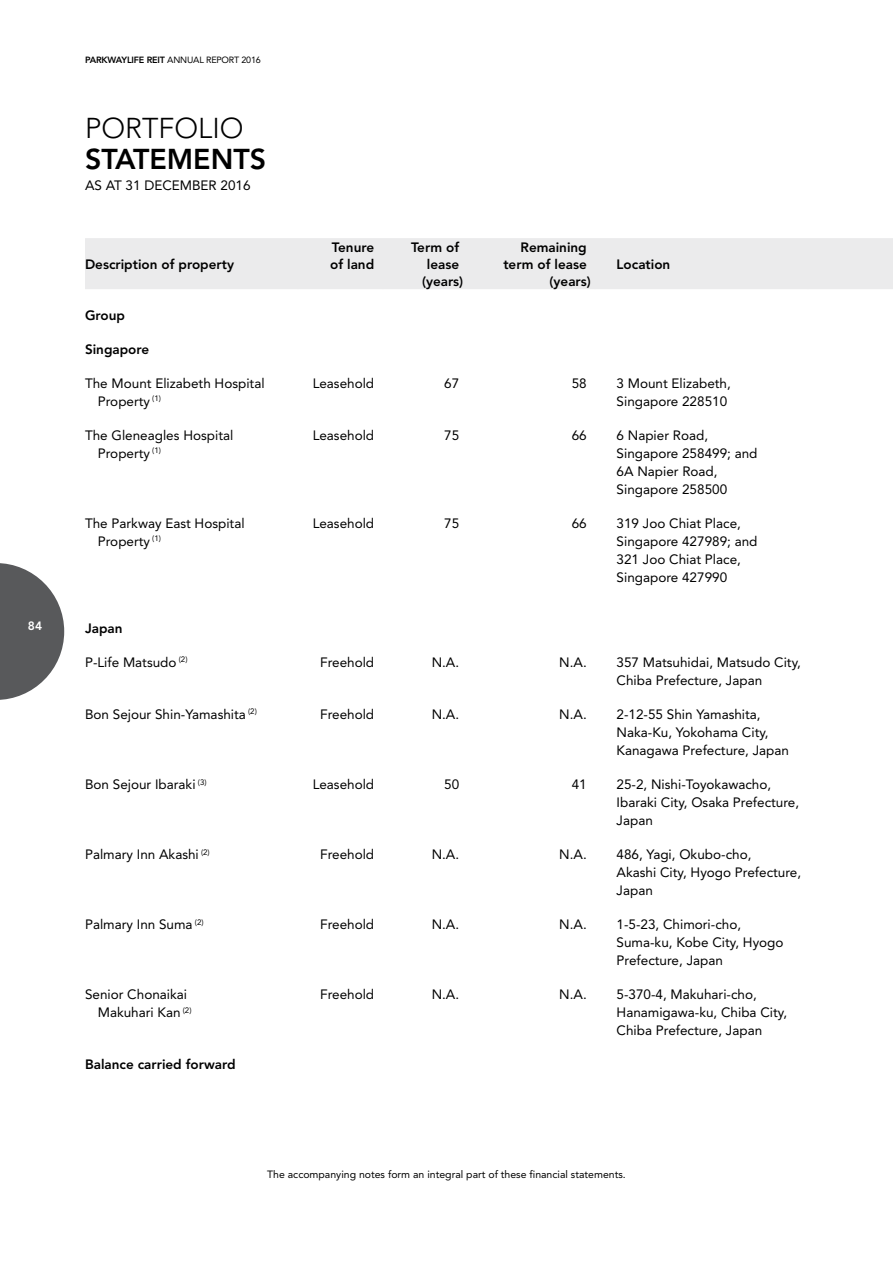
<style>
.page{position:relative;width:893px;height:1263px;background:#fff}
.page>*{position:absolute;margin:0;border:0;box-sizing:border-box;transform-origin:0 0}
.t1{font:800 28.5px "Avenir LT Std";color:#000}
.t2{font:300 28.5px "Avenir LT Std";color:#000}
.t3{font:13.5px/18px "Avenir LT Std";color:#000}
.t4{font:800 13.5px "Avenir LT Std";color:#000}
.t5{font:800 12px "Avenir LT Std";color:#fff}
.t6{font:10.5px "Avenir LT Std";color:#000}
.t7{font:9px "Avenir LT Std";letter-spacing:-.02em;color:#000}
.s1{font-weight:800}
</style>
<div class="page">
<svg style="left:0;top:563px;width:64px;height:137px"></svg>
<div style="left:85px;top:238px;width:808px;height:51px;background:#ebebec"></div>
<p class="t5" style="left:28px;top:619px;width:16px">84</p>
<p class="t7" style="left:85px;top:55px;width:177px"><span class="s1">ParkwayLife REIT</span> Annual Report 2016</p>
<h1 class="t2" style="left:85px;top:112px;width:160px">PORTFOLI O</h1>
<h1 class="t1" style="left:85px;top:142px;width:165px">statem ents</h1>
<p class="t3" style="left:85px;top:176px;width:167px">As at 31 December 2016</p>
<p class="t4" style="left:332px;top:239px;width:44px">Tenure</p>
<p class="t4" style="left:411px;top:239px;width:50px">Term of</p>
<p class="t4" style="left:521px;top:239px;width:68px">Remaining</p>
<p class="t4" style="left:85px;top:256px;width:150px">Description of property</p>
<p class="t4" style="left:330px;top:256px;width:45px">of land</p>
<p class="t4" style="left:427px;top:256px;width:34px">lease</p>
<p class="t4" style="left:503px;top:256px;width:85px">term of lease</p>
<p class="t4" style="left:617px;top:256px;width:55px">Location</p>
<p class="t4" style="left:422px;top:273px;width:43px">(years)</p>
<p class="t4" style="left:550px;top:273px;width:43px">(years)</p>
<p class="t4" style="left:85px;top:307px;width:42px">Group</p>
<p class="t4" style="left:85px;top:341px;width:66px">Singapore</p>
<p class="t3" style="left:98px;top:374px;width:168px;text-indent:-13px">The Mount Elizabeth Hospital<br>Property <sup>(1)</sup></p>
<p class="t3" style="left:313px;top:374px;width:63px">Leasehold</p>
<p class="t3" style="left:444px;top:374px;width:17px">67</p>
<p class="t3" style="left:572px;top:374px;width:17px">58</p>
<p class="t3" style="left:617px;top:374px;width:116px">3 Mount Elizabeth,<br>Singapore 228510</p>
<p class="t3" style="left:98px;top:426px;width:137px;text-indent:-13px">The Gleneagles Hospital<br>Property <sup>(1)</sup></p>
<p class="t3" style="left:313px;top:426px;width:63px">Leasehold</p>
<p class="t3" style="left:444px;top:426px;width:17px">75</p>
<p class="t3" style="left:572px;top:426px;width:17px">66</p>
<p class="t3" style="left:617px;top:426px;width:142px">6 Napier Road,<br>Singapore 258499; and<br>6A Napier Road,<br>Singapore 258500</p>
<p class="t3" style="left:98px;top:514px;width:148px;text-indent:-13px">The Parkway East Hospital<br>Property <sup>(1)</sup></p>
<p class="t3" style="left:313px;top:514px;width:63px">Leasehold</p>
<p class="t3" style="left:444px;top:514px;width:17px">75</p>
<p class="t3" style="left:572px;top:514px;width:17px">66</p>
<p class="t3" style="left:617px;top:514px;width:142px">319 Joo Chiat Place,<br>Singapore 427989; and<br>321 Joo Chiat Place,<br>Singapore 427990</p>
<p class="t4" style="left:85px;top:620px;width:39px">Japan</p>
<p class="t3" style="left:85px;top:653px;width:104px">P-Life Matsudo <sup>(2)</sup></p>
<p class="t3" style="left:320px;top:653px;width:56px">Freehold</p>
<p class="t3" style="left:432px;top:653px;width:29px">N .A.</p>
<p class="t3" style="left:559px;top:653px;width:29px">N .A.</p>
<p class="t3" style="left:617px;top:653px;width:186px">357 Matsuhidai, Matsudo City,<br>Chiba Prefecture, Japan</p>
<p class="t3" style="left:85px;top:705px;width:173px">Bon Sejour Shin-Yamashita <sup>(2)</sup></p>
<p class="t3" style="left:320px;top:705px;width:56px">Freehold</p>
<p class="t3" style="left:432px;top:705px;width:29px">N .A.</p>
<p class="t3" style="left:559px;top:705px;width:29px">N .A.</p>
<p class="t3" style="left:617px;top:705px;width:174px">2-12-55 Shin Yamashita,<br>Naka-Ku, Yokohama City,<br>Kanagawa Prefecture, Japan</p>
<p class="t3" style="left:85px;top:775px;width:123px">Bon Sejour Ibaraki <sup>(3)</sup></p>
<p class="t3" style="left:313px;top:775px;width:63px">Leasehold</p>
<p class="t3" style="left:444px;top:775px;width:17px">50</p>
<p class="t3" style="left:572px;top:775px;width:17px">41</p>
<p class="t3" style="left:617px;top:775px;width:184px">25-2, N ishi-Toyokawacho,<br>Ibaraki City, Osaka Prefecture,<br>Japan</p>
<p class="t3" style="left:85px;top:845px;width:126px">Palmary Inn Akashi <sup>(2)</sup></p>
<p class="t3" style="left:320px;top:845px;width:56px">Freehold</p>
<p class="t3" style="left:432px;top:845px;width:29px">N .A.</p>
<p class="t3" style="left:559px;top:845px;width:29px">N .A.</p>
<p class="t3" style="left:617px;top:845px;width:186px">486, Yagi, Okubo-cho,<br>Akashi City, Hyogo Prefecture,<br>Japan</p>
<p class="t3" style="left:85px;top:915px;width:120px">Palmary Inn Suma <sup>(2)</sup></p>
<p class="t3" style="left:320px;top:915px;width:56px">Freehold</p>
<p class="t3" style="left:432px;top:915px;width:29px">N .A.</p>
<p class="t3" style="left:559px;top:915px;width:29px">N .A.</p>
<p class="t3" style="left:617px;top:915px;width:168px">1-5-23, Chimori-cho,<br>Suma-ku, Kobe City, Hyogo<br>Prefecture, Japan</p>
<p class="t3" style="left:98px;top:985px;width:95px;text-indent:-13px">Senior Chonaikai<br>Makuhari Kan <sup>(2)</sup></p>
<p class="t3" style="left:320px;top:985px;width:56px">Freehold</p>
<p class="t3" style="left:432px;top:985px;width:29px">N .A.</p>
<p class="t3" style="left:559px;top:985px;width:29px">N .A.</p>
<p class="t3" style="left:617px;top:985px;width:172px">5-370-4, Makuhari-cho,<br>Hanamigawa-ku, Chiba City,<br>Chiba Prefecture, Japan</p>
<p class="t4" style="left:85px;top:1056px;width:152px">Balance carried forward</p>
<p class="t6" style="left:267px;top:1168px;width:360px">The accompanying notes form an integral part of these financial statements.</p>
</div>
